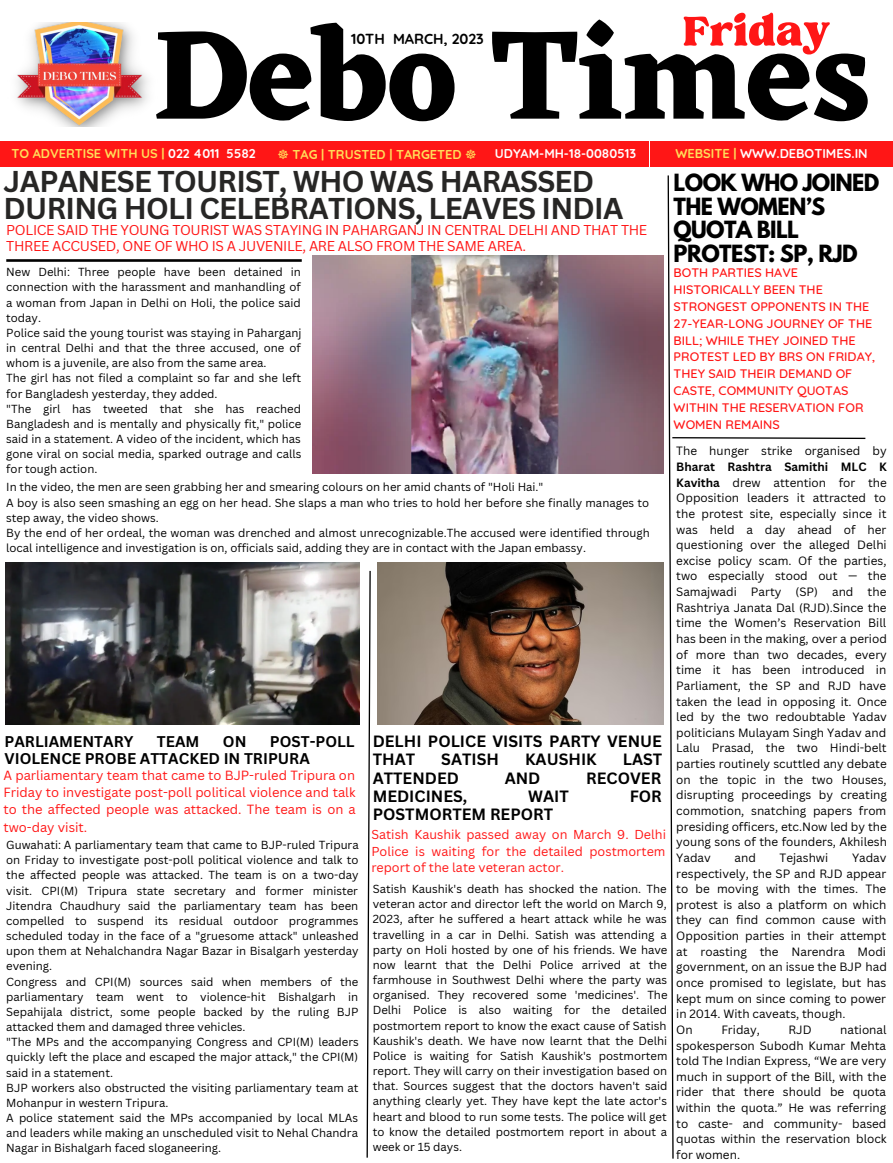
<style>
.page{position:relative;width:893px;height:1163px;background:#fff}
.page>*{position:absolute;margin:0;border:0;box-sizing:border-box;transform-origin:0 0}
.t1{font:700 130.2px "Eczar";color:#000}
.t2{font:56.88px "TAN Tangkiwood Display";color:#ff1616}
.t3{font:700 29.22px/26.8px "Canva Sans";letter-spacing:-.025em;color:#272625}
.t4{font:700 21px/23.6px "League Spartan";letter-spacing:-.03em;color:#000}
.t5{font:700 15.92px/18.4px "Canva Sans";color:#000}
.t6{font:700 15.05px/17.7px "Canva Sans";color:#000}
.t7{font:700 14.53px "Quicksand";color:#000}
.t8{font:13.83px/15.6px "Canva Sans";letter-spacing:-.025em;color:#ff1616}
.t9{font:12.95px/17.3px "Canva Sans";color:#ff1616;text-align:justify}
.t10{font:700 12.78px "Quicksand";color:#ffde59}
.t11{font:700 12.78px "Quicksand";color:#fff}
.t12{font:500 12.6px/16.8px "Quicksand";color:#ff1616}
.t13{font:12.6px/16.8px "Canva Sans";color:#ff1616;text-align:justify}
.t14{font:11.72px/15.6px "Canva Sans";color:#000;text-align:justify}
.t15{font:11.38px/15.2px "Canva Sans";color:#000}
.s1{color:#fff}
.s2{color:#ffde59}
.s3{font-family:"DejaVu Sans";font-weight:400}
.s4{font-weight:700}
</style>
<div class="page">
<div style="left:0;top:141px;width:648px;height:25px;background:#ff1616"></div>
<div style="left:650px;top:141px;width:242px;height:25px;background:#ff1616"></div>
<hr style="left:6px;top:259px;width:296px;height:3px;background:#000">
<svg style="left:667px;top:175px;width:199px;height:984px"></svg>
<img style="left:16px;top:23px;width:132px;height:103px">
<svg style="left:366px;top:570px;width:5px;height:588px"></svg>
<img style="left:313px;top:255px;width:350px;height:218px">
<img style="left:6px;top:562px;width:353px;height:163px">
<img style="left:377px;top:563px;width:286px;height:161px">
<h2 class="t2" style="left:683px;top:10px;width:148px">Friday</h2>
<h1 class="t1" style="left:153px;top:-2px;width:720px">Debo Times</h1>
<p class="t7" style="left:351px;top:29px;width:134px">10TH MARCH, 2023</p>
<p class="t10" style="left:11px;top:146px;width:246px">TO ADVERTISE WITH US | <span class="s1">022 4011 5582</span></p>
<p class="t11" style="left:675px;top:145px;width:194px"><span class="s2">WEBSITE |</span> WWW.DEBOTIMES.IN</p>
<h3 class="t3" style="left:4px;top:167px;width:621px">JAPANESE TOURIST, WHO WAS HARASSED<br>DURING HOLI CELEBRATIONS, LEAVES INDIA</h3>
<h3 class="t4" style="left:673px;top:174px;width:207px">LOOK WHO JOINED<br>THE WOMEN’S<br>QUOTA BILL<br>PROTEST: SP, RJD</h3>
<p class="t10" style="left:277px;top:146px;width:201px"><span class="s3">☸</span> TAG | TRUSTED | TARGETED <span class="s3">☸</span></p>
<p class="t11" style="left:495px;top:146px;width:143px">UDYAM-MH-18-0080513</p>
<p class="t8" style="left:6px;top:222px;width:642px">POLICE SAID THE YOUNG TOURIST WAS STAYING IN PAHARGANJ IN CENTRAL DELHI AND THAT THE<br>THREE ACCUSED, ONE OF WHO IS A JUVENILE, ARE ALSO FROM THE SAME AREA.</p>
<p class="t15" style="left:6px;top:264px;width:297px">New Delhi: Three people have been detained in connection with the harassment and manhandling of a woman from Japan in Delhi on Holi, the police said today.<br>Police said the young tourist was staying in Paharganj in central Delhi and that the three accused, one of whom is a juvenile, are also from the same area.<br>The girl has not filed a complaint so far and she left for Bangladesh yesterday, they added.<br>"The girl has tweeted that she has reached Bangladesh and is mentally and physically fit," police said in a statement. A video of the incident, which has gone viral on social media, sparked outrage and calls for tough action.</p>
<p class="t12" style="left:673px;top:264px;width:203px">BOTH PARTIES HAVE<br>HISTORICALLY BEEN THE<br>STRONGEST OPPONENTS IN THE<br>27-YEAR-LONG JOURNEY OF THE<br>BILL; WHILE THEY JOINED THE<br>PROTEST LED BY BRS ON FRIDAY,<br>THEY SAID THEIR DEMAND OF<br>CASTE, COMMUNITY QUOTAS<br>WITHIN THE RESERVATION FOR<br>WOMEN REMAINS</p>
<p class="t14" style="left:676px;top:443px;width:212px">The hunger strike organised by</p>
<p class="t14" style="left:676px;top:459px;width:212px"><span class="s4">Bharat Rashtra Samithi MLC K Kavitha</span> drew attention for the Opposition leaders it attracted to the protest site, especially since it was held a day ahead of her questioning over the alleged Delhi excise policy scam. Of the parties, two especially stood out — the Samajwadi Party (SP) and the Rashtriya Janata Dal (RJD).Since the time the Women’s Reservation Bill has been in the making, over a period of more than two decades, every time it has been introduced in Parliament, the SP and RJD have taken the lead in opposing it. Once led by the two redoubtable Yadav politicians Mulayam Singh Yadav and Lalu Prasad, the two Hindi-belt parties routinely scuttled any debate on the topic in the two Houses, disrupting proceedings by creating commotion, snatching papers from presiding officers, etc.Now led by the young sons of the founders, Akhilesh Yadav</p>
<p class="t15" style="left:6px;top:479px;width:645px">In the video, the men are seen grabbing her and smearing colours on her amid chants of "Holi Hai."<br>A boy is also seen smashing an egg on her head. She slaps a man who tries to hold her before she finally manages to step away, the video shows.<br>By the end of her ordeal, the woman was drenched and almost unrecognizable.The accused were identified through local intelligence and investigation is on, officials said, adding they are in contact with the Japan embassy.</p>
<h3 class="t5" style="left:373px;top:731px;width:291px">DELHI POLICE VISITS PARTY VENUE<br>THAT</h3>
<h3 class="t6" style="left:5px;top:732px;width:351px;text-indent:265px">POST-POLL<br>VIOLENCE PROBE ATTACKED IN TRIPURA</h3>
<p class="t9" style="left:3px;top:766px;width:354px">A parliamentary team that came to BJP-ruled Tripura on Friday to investigate post-poll political violence and talk to the affected people was attacked. The team is on a two-day visit.</p>
<h3 class="t6" style="left:5px;top:732px;width:130px">PARLIAMENTARY</h3>
<h3 class="t6" style="left:157px;top:732px;width:44px">TEAM</h3>
<h3 class="t6" style="left:223px;top:732px;width:25px">ON</h3>
<h3 class="t5" style="left:441px;top:750px;width:59px">SATISH</h3>
<h3 class="t5" style="left:525px;top:750px;width:73px">KAUSHIK</h3>
<h3 class="t5" style="left:623px;top:750px;width:41px">LAST</h3>
<h3 class="t5" style="left:373px;top:768px;width:88px">ATTENDED</h3>
<h3 class="t5" style="left:504px;top:768px;width:37px">AND</h3>
<h3 class="t5" style="left:586px;top:768px;width:77px">RECOVER</h3>
<h3 class="t5" style="left:373px;top:786px;width:96px">MEDICINES,</h3>
<h3 class="t5" style="left:528px;top:786px;width:42px">WAIT</h3>
<h3 class="t5" style="left:629px;top:786px;width:34px">FOR</h3>
<h3 class="t5" style="left:373px;top:805px;width:182px">POSTMORTEM REPORT</h3>
<p class="t13" style="left:371px;top:825px;width:296px">Satish Kaushik passed away on March 9. Delhi Police is waiting for the detailed postmortem report of the late veteran actor.</p>
<p class="t15" style="left:6px;top:837px;width:354px">Guwahati: A parliamentary team that came to BJP-ruled Tripura on Friday to investigate post-poll political violence and talk to the affected people was attacked. The team is on a two-day visit. CPI(M) Tripura state secretary and former minister Jitendra Chaudhury said the parliamentary team has been compelled to suspend its residual outdoor programmes scheduled today in the face of a "gruesome attack" unleashed upon them at Nehalchandra Nagar Bazar in Bisalgarh yesterday evening.<br>Congress and CPI(M) sources said when members of the parliamentary team went to violence-hit Bishalgarh in Sepahijala district, some people backed by the ruling BJP attacked them and damaged three vehicles.<br>"The MPs and the accompanying Congress and CPI(M) leaders quickly left the place and escaped the major attack," the CPI(M) said in a statement.<br>BJP workers also obstructed the visiting parliamentary team at Mohanpur in western Tripura.<br>A police statement said the MPs accompanied by local MLAs and leaders while making an unscheduled visit to Nehal Chandra Nagar in Bishalgarh faced sloganeering.</p>
<p class="t14" style="left:676px;top:849px;width:212px;text-align:left;text-indent:176px">Yadav respectively, the SP and RJD appear to be moving with the times. The protest is also a platform on which they can find common cause with<br>Opposition parties in their attempt at roasting the Narendra Modi government, on an issue the BJP had once promised to legislate, but has kept mum on since coming to power in 2014. With caveats, though.<br>On</p>
<p class="t14" style="left:734px;top:849px;width:23px">and</p>
<p class="t14" style="left:779px;top:849px;width:50px">Tejashwi</p>
<p class="t15" style="left:373px;top:881px;width:296px;text-align:justify">Satish Kaushik's death has shocked the nation. The veteran actor and director left the world on March 9, 2023, after he suffered a heart attack while he was travelling in a car in Delhi. Satish was attending a party on Holi hosted by one of his friends. We have now learnt that the Delhi Police arrived at the farmhouse in Southwest Delhi where the party was organised. They recovered some 'medicines'. The Delhi Police is also waiting for the detailed postmortem report to know the exact cause of Satish Kaushik's death. We have now learnt that the Delhi Police is waiting for Satish Kaushik's postmortem report. They will carry on their investigation based on that. Sources suggest that the doctors haven't said anything clearly yet. They have kept the late actor's heart and blood to run some tests. The police will get to know the detailed postmortem report in about a week or 15 days.</p>
<p class="t14" style="left:676px;top:1021px;width:212px;text-indent:164px">national spokesperson Subodh Kumar Mehta told The Indian Express, “We are very much in support of the Bill, with the rider that there should be quota within the quota.” He was referring to caste- and community- based quotas within the reservation block for women.</p>
<p class="t14" style="left:721px;top:1021px;width:40px">Friday,</p>
<p class="t14" style="left:788px;top:1021px;width:25px">RJD</p>
</div>
